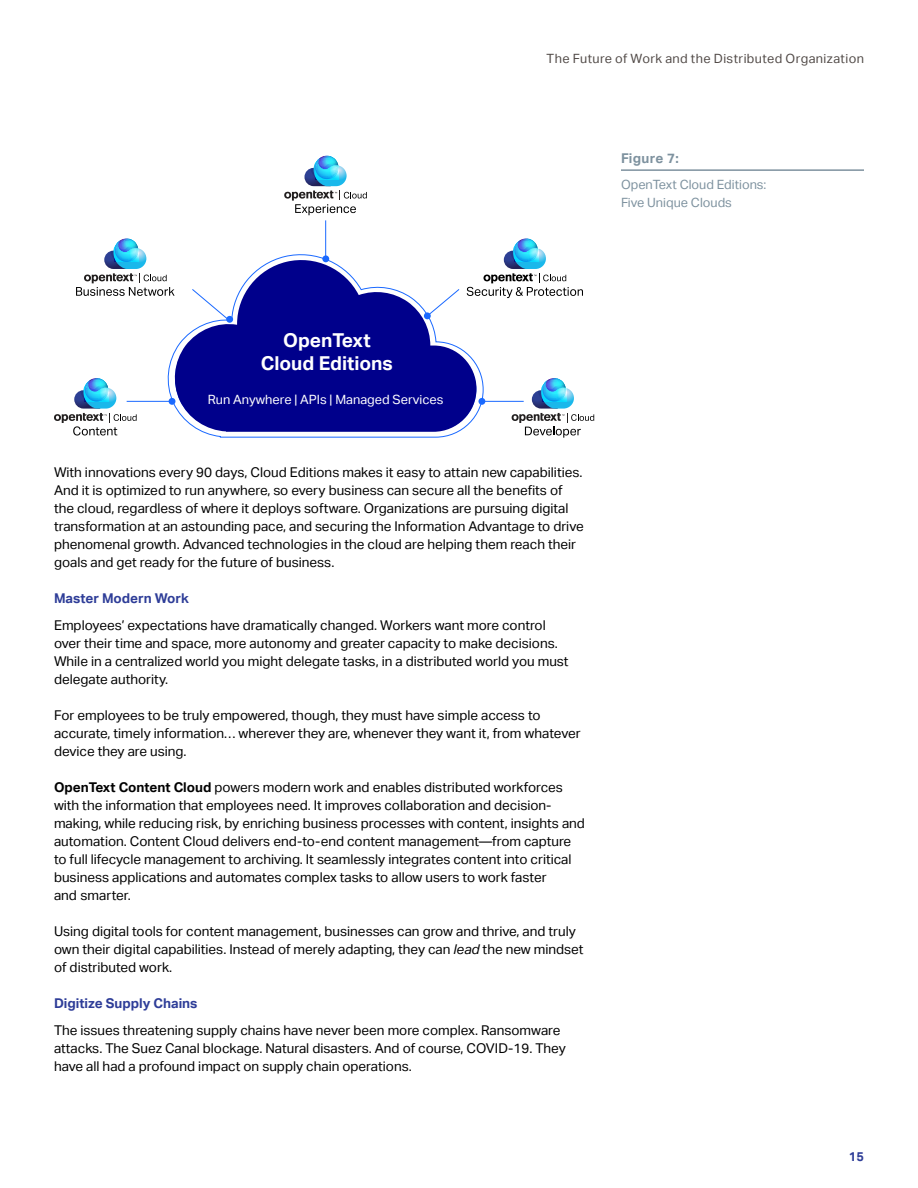
<style>
.page{position:relative;width:918px;height:1188px;background:#fff}
.page>*{position:absolute;margin:0;border:0;box-sizing:border-box;transform-origin:0 0}
.t1{font:700 19.2px/23px "Aktiv Grotesk";color:#fff;text-align:center}
.Body{font:13.5px/18px "Aktiv Grotesk";color:#000}
.H22{font:700 13.5px "Aktiv Grotesk";color:#2e3d98}
.Line_below{font:700 13.5px "Aktiv Grotesk";letter-spacing:.025em;color:#7e929f}
.t2{font:12.75px "Aktiv Grotesk";letter-spacing:.03em;color:#524b48}
.t3{font:12.75px/18px "Aktiv Grotesk";color:#7e929f}
.t4{font:12.75px "Aktiv Grotesk";color:#fff}
.t5{font:700 12.75px "Aktiv Grotesk";color:#2e3d98}
.s1{font-weight:700}
.s2{font-style:italic}
</style>
<div class="page">
<svg style="left:284px;top:155px;width:83px;height:60px"></svg>
<hr style="left:325px;top:220px;width:1px;height:183px;background:#1a69ff">
<hr style="left:356px;top:401px;width:168px;height:1px;background:#1a69ff">
<hr style="left:127px;top:401px;width:166px;height:1px;background:#1a69ff">
<svg style="left:165px;top:253px;width:319px;height:185px"></svg>
<svg style="left:172px;top:255px;width:304px;height:177px;fill:#00008b"></svg>
<div style="left:322px;top:255px;width:7px;height:7px;background:#1a69ff;border-radius:50%"></div>
<div style="left:424px;top:312px;width:7px;height:7px;background:#1a69ff;border-radius:50%"></div>
<div style="left:478px;top:398px;width:7px;height:7px;background:#1a69ff;border-radius:50%"></div>
<div style="left:169px;top:398px;width:6px;height:7px;background:#1a69ff;border-radius:50%"></div>
<div style="left:226px;top:316px;width:7px;height:7px;background:#1a69ff;border-radius:50%"></div>
<svg style="left:467px;top:238px;width:116px;height:60px"></svg>
<svg style="left:512px;top:378px;width:82px;height:60px"></svg>
<svg style="left:76px;top:238px;width:99px;height:58px"></svg>
<svg style="left:54px;top:378px;width:83px;height:58px"></svg>
<hr style="left:621px;top:169px;width:243px;height:2px;background:#7e929f">
<p class="t2" style="left:547px;top:51px;width:319px">The Future of Work and the Distributed Organization</p>
<p class="Line_below" style="left:621px;top:150px;width:59px">Figure 7:</p>
<p class="t3" style="left:621px;top:176px;width:147px">OpenText Cloud Editions:<br>Five Unique Clouds</p>
<p class="t1" style="left:261px;top:329px;width:134px">OpenText<br>Cloud Editions</p>
<p class="t4" style="left:208px;top:393px;width:237px">Run Anywhere | APIs | Managed Services</p>
<p class="Body" style="left:54px;top:463px;width:531px">With innovations every 90 days, Cloud Editions makes it easy to attain new capabilities.<br>And it is optimized to run anywhere, so every business can secure all the benefits of the cloud, regardless of where it deploys software. Organizations are pursuing digital transformation at an astounding pace, and securing the Information Advantage to drive phenomenal growth. Advanced technologies in the cloud are helping them reach their goals and get ready for the future of business.</p>
<p class="H22" style="left:54px;top:590px;width:136px">Master Modern Work</p>
<p class="Body" style="left:54px;top:616px;width:516px">Employees’ expectations have dramatically changed. Workers want more control over their time and space, more autonomy and greater capacity to make decisions.<br>While in a centralized world you might delegate tasks, in a distributed world you must delegate authority.</p>
<p class="Body" style="left:54px;top:706px;width:528px">For employees to be truly empowered, though, they must have simple access to accurate, timely information… wherever they are, whenever they want it, from whatever device they are using.</p>
<p class="Body" style="left:54px;top:778px;width:533px"><span class="s1">OpenText Content Cloud</span> powers modern work and enables distributed workforces with the information that employees need. It improves collaboration and decision&shy;making, while reducing risk, by enriching business processes with content, insights and automation. Content Cloud delivers end-to-end content management—from capture to full lifecycle management to archiving. It seamlessly integrates content into critical business applications and automates complex tasks to allow users to work faster<br>and smarter.</p>
<p class="Body" style="left:54px;top:922px;width:531px">Using digital tools for content management, businesses can grow and thrive, and truly own their digital capabilities. Instead of merely adapting, they can <span class="s2">lead</span> the new mindset of distributed work.</p>
<p class="H22" style="left:54px;top:995px;width:145px">Digitize Supply Chains</p>
<p class="Body" style="left:54px;top:1021px;width:513px">The issues threatening supply chains have never been more complex. Ransomware attacks. The Suez Canal blockage. Natural disasters. And of course, COVID-19. They have all had a profound impact on supply chain operations.</p>
<p class="t5" style="left:849px;top:1149px;width:17px">15</p>
</div>
